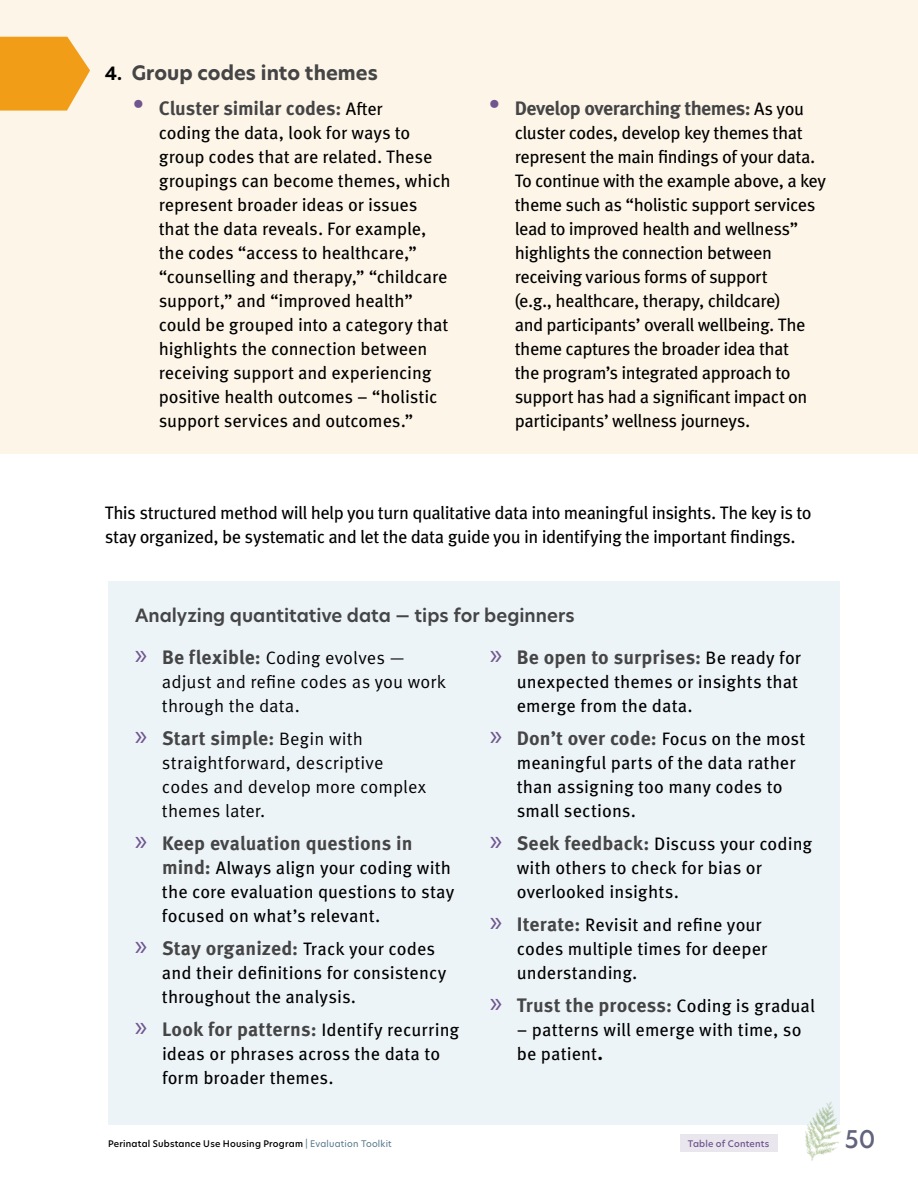
<style>
.page{position:relative;width:918px;height:1188px;background:#fff}
.page>*{position:absolute;margin:0;border:0;box-sizing:border-box;transform-origin:0 0}
.t1{font:500 24px "New Hero";color:#61647c}
.t2{font:700 19.5px "Meta Pro";letter-spacing:.005em;color:#454546}
.t3{font:700 19.5px "Meta Pro";letter-spacing:-.025em;color:#454546}
.t4{font:700 19.5px "New Hero";color:#454546}
.t5{font:18px/24px "Meta Pro";letter-spacing:-.01em;color:#000}
.t6{font:18px/24px "Meta Pro";letter-spacing:-.03em;color:#000}
.t7{font:18px/24px "Meta Pro Norm";letter-spacing:.005em;color:#000}
.t8{font:600 18px "New Hero";color:#454546}
.t9{font:500 9px "New Hero";letter-spacing:.025em;color:#000}
.t10{font:500 9px "New Hero";letter-spacing:.025em;color:#70568f}
.s1{font-size:18px;color:#000}
.s2{font-family:"New Hero";font-weight:400;font-size:30px;color:#70568f}
.s3{font-weight:400;font-size:18px;color:#000}
.s4{font-family:"Myriad Pro";font-size:30px;color:#70568f}
.s5{font-family:"Meta Pro";font-weight:700;font-size:19.5px;color:#454546}
.s6{font-family:"Myriad Pro";font-weight:400;font-size:30px;color:#70568f}
.s7{font-family:"Meta Pro Norm";font-weight:400;font-size:18px;color:#000}
.s8{font-weight:700;font-size:19.5px;color:#454546}
.s9{font-family:"New Hero";font-weight:600;font-size:21px}
.s10{font-weight:400;color:#55768a}
</style>
<div class="page">
<div style="left:680px;top:1134px;width:98px;height:18px;background:#eae6ee"></div>
<div style="left:0;top:0;width:918px;height:454px;background:#fdf5e8"></div>
<div style="left:108px;top:581px;width:731px;height:543px;background:#edf4f8"></div>
<svg style="left:0;top:37px;width:90px;height:74px;background:#f2a832"></svg>
<img style="left:785px;top:1095px;width:56px;height:66px">
<p class="t4" style="left:105px;top:60px;width:275px"><span class="s1">4.</span> Group codes into themes</p>
<p class="t2" style="left:132px;top:93px;width:253px"><span class="s2">•</span> Cluster similar codes: <span class="s3">After</span></p>
<p class="t5" style="left:159px;top:120px;width:293px">coding the data, look for ways to group codes that are related. These groupings can become themes, which represent broader ideas or issues that the data reveals. For example, the codes “access to healthcare,” “counselling and therapy,” “childcare support,” and “improved health” could be grouped into a category that highlights the connection between receiving support and experiencing positive health outcomes – “holistic support services and outcomes.”</p>
<p class="t3" style="left:488px;top:93px;width:318px"><span class="s2">•</span> Develop overarching themes: <span class="s3">As you</span></p>
<p class="t6" style="left:515px;top:120px;width:313px">cluster codes, develop key themes that represent the main findings of your data.<br>To continue with the example above, a key theme such as “holistic support services lead to improved health and wellness” highlights the connection between receiving various forms of support<br>(e.g., healthcare, therapy, childcare)<br>and participants’ overall wellbeing. The theme captures the broader idea that<br>the program’s integrated approach to support has had a significant impact on participants’ wellness journeys.</p>
<p class="t6" style="left:105px;top:499px;width:709px">This structured method will help you turn qualitative data into meaningful insights. The key is to stay organized, be systematic and let the data guide you in identifying the important findings.</p>
<p class="t8" style="left:135px;top:604px;width:441px">Analyzing quantitative data — tips for beginners</p>
<p class="t7" style="left:162px;top:645px;width:286px;text-indent:-27px"><span class="s4">»</span> <span class="s5">Be flexible:</span> Coding evolves — adjust and refine codes as you work through the data.</p>
<p class="t2" style="left:135px;top:723px;width:230px"><span class="s6">»</span> Start simple: <span class="s7">Begin with</span></p>
<p class="t7" style="left:162px;top:750px;width:266px">straightforward, descriptive codes and develop more complex themes later.</p>
<p class="t2" style="left:135px;top:828px;width:279px"><span class="s6">»</span> Keep evaluation questions in</p>
<p class="t5" style="left:162px;top:855px;width:294px"><span class="s8">mind:</span> Always align your coding with the core evaluation questions to stay focused on what’s relevant.</p>
<p class="t2" style="left:135px;top:933px;width:302px"><span class="s6">»</span> Stay organized: <span class="s3">Track your codes</span></p>
<p class="t5" style="left:162px;top:960px;width:286px">and their definitions for consistency throughout the analysis.</p>
<p class="t5" style="left:162px;top:1017px;width:299px;text-indent:-27px"><span class="s4">»</span> <span class="s8">Look for patterns:</span> Identify recurring ideas or phrases across the data to form broader themes.</p>
<p class="t2" style="left:490px;top:642px;width:313px"><span class="s6">»</span> Be open to surprises: <span class="s3">Be ready for</span></p>
<p class="t5" style="left:517px;top:669px;width:283px">unexpected themes or insights that emerge from the data.</p>
<p class="t2" style="left:490px;top:723px;width:317px"><span class="s6">»</span> Don’t over code: <span class="s3">Focus on the most</span></p>
<p class="t5" style="left:517px;top:750px;width:280px">meaningful parts of the data rather than assigning too many codes to small sections.</p>
<p class="t5" style="left:517px;top:831px;width:297px;text-indent:-27px"><span class="s4">»</span> <span class="s8">Seek feedback:</span> Discuss your coding with others to check for bias or overlooked insights.</p>
<p class="t5" style="left:517px;top:912px;width:252px;text-indent:-27px"><span class="s4">»</span> <span class="s8">Iterate:</span> Revisit and refine your codes multiple times for deeper understanding.</p>
<p class="t2" style="left:490px;top:990px;width:327px"><span class="s6">»</span> Trust the process: <span class="s3">Coding is gradual</span></p>
<p class="t5" style="left:517px;top:1017px;width:286px">– patterns will emerge with time, so be patient<span class="s9">.</span></p>
<p class="t9" style="left:108px;top:1137px;width:285px">Perinatal Substance Use Housing Program <span class="s10">| Evaluation Toolkit</span></p>
<p class="t10" style="left:688px;top:1137px;width:83px">Table of Contents</p>
<h1 class="t1" style="left:845px;top:1122px;width:32px">50</h1>
</div>
